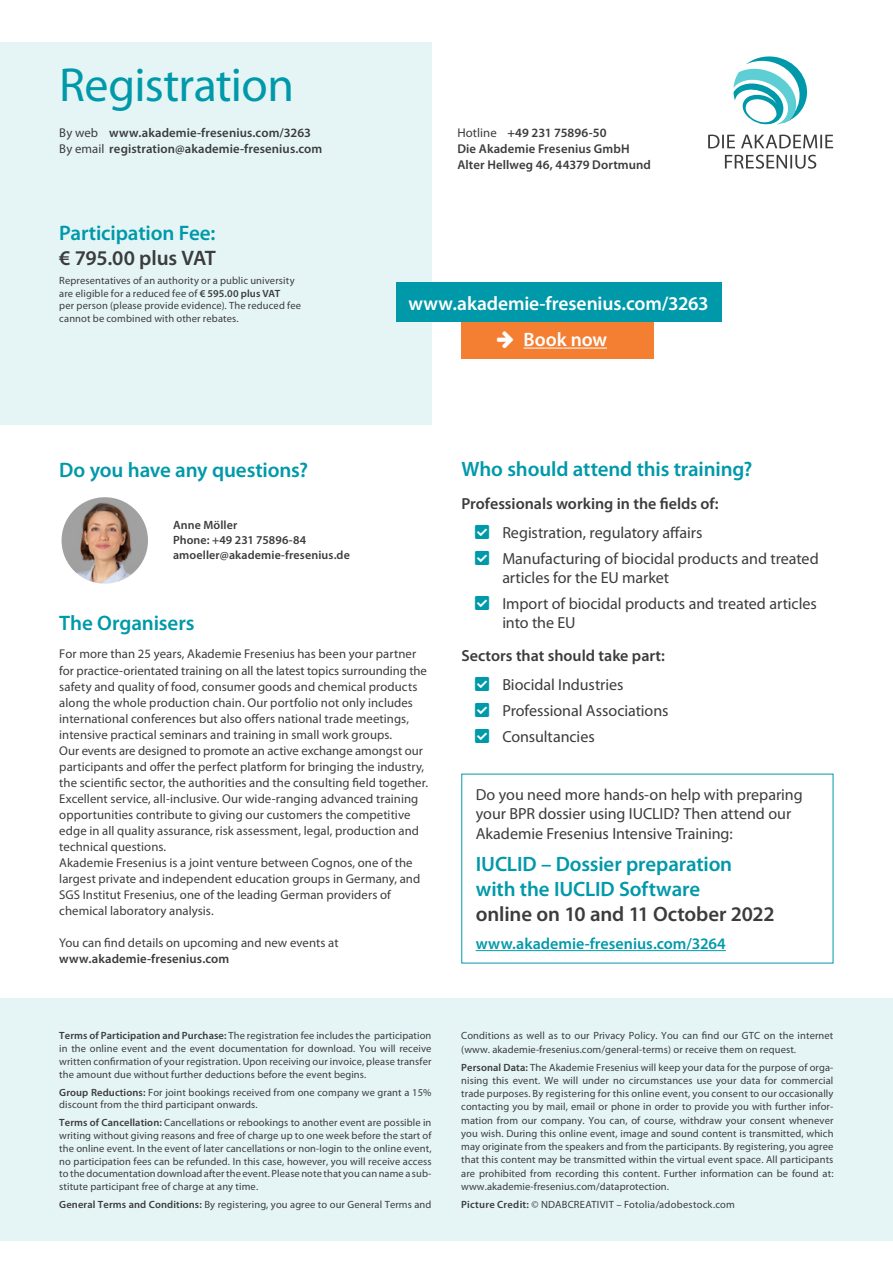
<style>
.page{position:relative;width:893px;height:1263px;background:#fff}
.page>*{position:absolute;margin:0;border:0;box-sizing:border-box;transform-origin:0 0}
.t1{font:48px "Myriad Pro";letter-spacing:-.015em;color:#0099a9}
.Zwischenüberschrifte{font:600 21px/25.2px "Myriad Pro";letter-spacing:-.01em;color:#0099a9}
.t2{font:600 20.85px/25px "Myriad Pro";letter-spacing:-.005em;color:#0099a9}
.t3{font:600 20.85px "Myriad Pro";letter-spacing:-.01em;color:#3c3c3d}
.t4{font:600 19.5px "Myriad Pro";letter-spacing:-.005em;color:#fff}
.t5{font:16.05px/19.2px "Myriad Pro";letter-spacing:-.005em;color:#3c3c3d}
.t6{font:600 16.05px "Myriad Pro";color:#3c3c3d}
.t7{font:600 16.05px "Myriad Pro";color:#0099a9}
.t8{font:12.75px/16px "Myriad Pro";letter-spacing:.005em;color:#3c3c3d}
.t9{font:600 12.75px/16px "Myriad Pro";letter-spacing:.01em;color:#3c3c3d}
.t10{font:600 12px/15px "Myriad Pro";letter-spacing:.01em;color:#3c3c3d}
.t11{font:10.5px/13.2px "Myriad Pro";letter-spacing:.01em;color:#3c3c3d;text-align:justify}
.s1{font-weight:400}
.s2{color:#3c3c3d}
.s3{font-weight:600}
</style>
<div class="page">
<div style="left:0;top:42px;width:432px;height:383px;background:#e5f5f6"></div>
<svg style="left:733px;top:56px;width:75px;height:69px"></svg>
<svg style="left:725px;top:155px;width:91px;height:14px"></svg>
<svg style="left:708px;top:135px;width:125px;height:13px"></svg>
<img style="left:62px;top:497px;width:86px;height:87px;border-radius:43px">
<div style="left:461px;top:320px;width:192px;height:38px;background:#f47f32"></div>
<hr style="left:524px;top:348px;width:83px;height:1px;background:#fff">
<div style="left:396px;top:283px;width:326px;height:39px;background:#0099a9"></div>
<div style="left:0;top:998px;width:893px;height:243px;background:#e5f5f6"></div>
<hr style="left:476px;top:950px;width:250px;height:1px;background:#0099a9">
<p class="t1" style="left:59px;top:55px;width:236px">Registration</p>
<p class="t9" style="left:59px;top:124px;width:253px"><span class="s1">By web</span> www.akademie-fresenius.com/3263</p>
<p class="t9" style="left:59px;top:140px;width:265px"><span class="s1">By email</span> registration@akademie-fresenius.com</p>
<p class="Zwischenüberschrifte" style="left:59px;top:220px;width:158px">Participation Fee: <span class="s2">€ 795.00 plus VAT</span></p>
<p class="t11" style="left:59px;top:274px;width:243px;line-height:12.6px;text-align:left">Representatives of an authority or a public university are eligible for a reduced fee of <span class="s3">€ 595.00 plus VAT<br></span>per person (please provide evidence). The reduced fee cannot be combined with other rebates.</p>
<p class="t9" style="left:457px;top:124px;width:195px"><span class="s1">Hotline</span> +49 231 75896-50<br>Die Akademie Fresenius GmbH<br>Alter Hellweg 46, 44379 Dortmund</p>
<p class="t4" style="left:409px;top:291px;width:302px">www.akademie-fresenius.com/3263</p>
<p class="t4" style="left:524px;top:327px;width:85px">Book now</p>
<p class="Zwischenüberschrifte" style="left:59px;top:456px;width:250px">Do you have any questions?</p>
<p class="t10" style="left:173px;top:517px;width:178px">Anne Möller<br>Phone: +49 231 75896-84 amoeller@akademie-fresenius.de</p>
<p class="Zwischenüberschrifte" style="left:59px;top:609px;width:137px">The Organisers</p>
<p class="t8" style="left:59px;top:646px;width:369px">For more than 25 years, Akademie Fresenius has been your partner for practice-orientated training on all the latest topics surrounding the safety and quality of food, consumer goods and chemical products along the whole production chain. Our portfolio not only includes international conferences but also offers national trade meetings, intensive practical seminars and training in small work groups.</p>
<p class="t8" style="left:59px;top:742px;width:370px">Our events are designed to promote an active exchange amongst our participants and offer the perfect platform for bringing the industry, the scientific sector, the authorities and the consulting field together.<br>Excellent service, all-inclusive. Our wide-ranging advanced training opportunities contribute to giving our customers the competitive edge in all quality assurance, risk assessment, legal, production and technical questions.</p>
<p class="t8" style="left:59px;top:855px;width:363px">Akademie Fresenius is a joint venture between Cognos, one of the largest private and independent education groups in Germany, and SGS Institut Fresenius, one of the leading German providers of chemical laboratory analysis.</p>
<p class="t8" style="left:59px;top:935px;width:281px">You can find details on upcoming and new events at <span class="s3">www.akademie-fresenius.com</span></p>
<p class="t11" style="left:59px;top:1029px;width:374px"><span class="s3">Terms of Participation and Purchase:</span> The registration fee includes the participation in the online event and the event documentation for download. You will receive written confirmation of your registration. Upon receiving our invoice, please transfer the amount due without further deductions before the event begins.</p>
<p class="t11" style="left:59px;top:1085px;width:374px"><span class="s3">Group Reductions:</span> For joint bookings received from one company we grant a 15% discount from the third participant onwards.</p>
<p class="t11" style="left:59px;top:1116px;width:374px"><span class="s3">Terms of Cancellation:</span> Cancellations or rebookings to another event are possible in writing without giving reasons and free of charge up to one week before the start of the online event. In the event of later cancellations or non-login to the online event, no participation fees can be refunded. In this case, however, you will receive access to the documentation download after the event. Please note that you can name a sub&shy;stitute participant free of charge at any time.</p>
<p class="t11" style="left:59px;top:1197px;width:374px"><span class="s3">General Terms and Conditions:</span> By registering, you agree to our General Terms and</p>
<p class="t2" style="left:461px;top:456px;width:293px">Who should attend this training?</p>
<p class="t6" style="left:461px;top:494px;width:259px">Professionals working in the fields of:</p>
<p class="t5" style="left:502px;top:522px;width:202px">Registration, regulatory affairs</p>
<p class="t5" style="left:502px;top:549px;width:318px">Manufacturing of biocidal products and treated articles for the EU market</p>
<p class="t5" style="left:502px;top:594px;width:316px">Import of biocidal products and treated articles into the EU</p>
<p class="t6" style="left:461px;top:646px;width:205px">Sectors that should take part:</p>
<p class="t5" style="left:502px;top:674px;width:123px">Biocidal Industries</p>
<p class="t5" style="left:502px;top:701px;width:168px">Professional Associations</p>
<p class="t5" style="left:502px;top:727px;width:94px">Consultancies</p>
<p class="t5" style="left:476px;top:785px;width:328px">Do you need more hands-on help with preparing your BPR dossier using IUCLID? Then attend our<br>Akademie Fresenius Intensive Training:</p>
<p class="t2" style="left:476px;top:850px;width:258px">IUCLID – Dossier preparation with the IUCLID Software</p>
<p class="t3" style="left:476px;top:900px;width:300px">online on 10 and 11 October 2022</p>
<p class="t7" style="left:476px;top:933px;width:252px">www.akademie-fresenius.com/3264</p>
<p class="t11" style="left:461px;top:1029px;width:374px">Conditions as well as to our Privacy Policy. You can find our GTC on the internet (www. akademie-fresenius.com/general-terms) or receive them on request.</p>
<p class="t11" style="left:461px;top:1060px;width:374px"><span class="s3">Personal Data:</span> The Akademie Fresenius will keep your data for the purpose of orga&shy;nising this event. We will under no circumstances use your data for commercial trade purposes. By registering for this online event, you consent to our occasionally contacting you by mail, email or phone in order to provide you with further infor&shy;mation from our company. You can, of course, withdraw your consent whenever you wish. During this online event, image and sound content is transmitted, which may originate from the speakers and from the participants. By registering, you agree that this content may be transmitted within the virtual event space. All participants are prohibited from recording this content. Further information can be found at: www.akademie-fresenius.com/dataprotection.</p>
<p class="t11" style="left:461px;top:1197px;width:275px"><span class="s3">Picture Credit:</span> © NDABCREATIVIT – Fotolia/adobestock.com</p>
</div>
